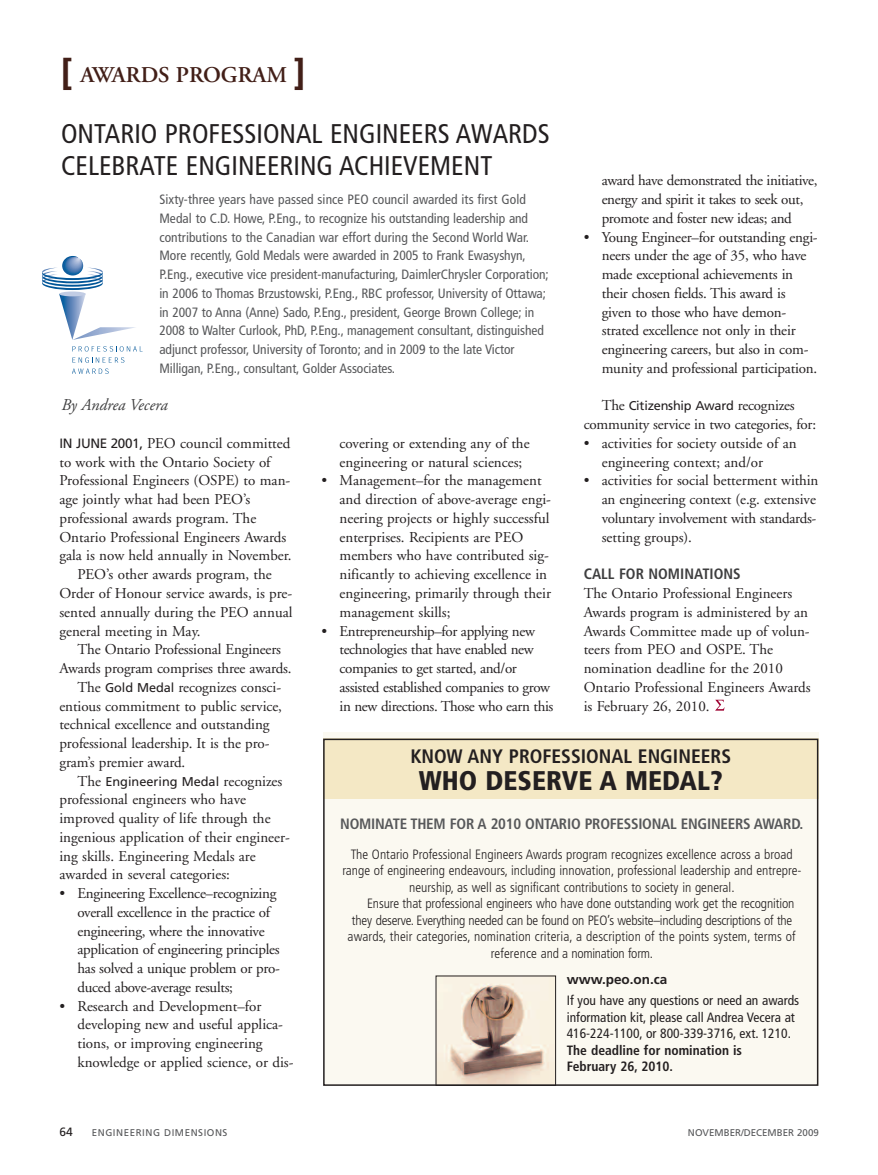
<style>
.page{position:relative;width:878px;height:1175px;background:#fff}
.page>*{position:absolute;margin:0;border:0;box-sizing:border-box;transform-origin:0 0}
.t1{font:condensed 27px/32.4px "Frutiger";color:#231f20}
.t2{font:900 condensed 27px "Frutiger";color:#231f20}
.t3{font:600 22.5px "Adobe Garamond";color:#421f18}
.t4{font:700 condensed 19.5px "Frutiger";color:#231f20}
.t5{font:italic 16.5px "Adobe Garamond";color:#3e3e3f}
.t6{font:15px/18.8px "Adobe Garamond";letter-spacing:-.005em;color:#231f20}
.t7{font:15px/18.8px "Adobe Garamond";letter-spacing:-.025em;color:#231f20}
.t8{font:700 condensed 15px "Frutiger";letter-spacing:-.015em;color:#57585a}
.t9{font:700 condensed 15px "Frutiger";color:#3e3e3f}
.t10{font:condensed 13.5px/18.8px "Frutiger";letter-spacing:-.005em;color:#57585a}
.t11{font:300 condensed 13.5px "Frutiger";color:#231f20}
.t12{font:condensed 13.5px/16.5px "Frutiger";color:#231f20}
.t13{font:300 condensed 13.5px "Frutiger";letter-spacing:-.02em;color:#231f20}
.t14{font:700 condensed 13.5px/16.5px "Frutiger";color:#231f20}
.t15{font:700 13.5px "Frutiger";color:#231f20}
.t16{font:12.75px "Frutiger";letter-spacing:-.01em;color:#231f20}
.t17{font:12px "Frutiger";color:#231f20}
.t18{font:9.75px "Frutiger";letter-spacing:.055em;color:#57585a}
.t19{font:9.75px "Frutiger";color:#57585a}
.s1{font-family:"Frutiger";font-weight:700;font-size:36px}
.s2{font-family:"Adobe Garamond";font-size:15px}
.s3{font-family:"Frutiger";font-size:13.5px}
.s4{font-family:"Frutiger";font-size:12.75px}
</style>
<div class="page">
<svg style="left:62px;top:256px;width:21px;height:19px"></svg>
<svg style="left:42px;top:267px;width:93px;height:73px"></svg>
<svg style="left:72px;top:346px;width:69px;height:5px"></svg>
<svg style="left:72px;top:357px;width:52px;height:17px"></svg>
<div style="left:323px;top:732px;width:495px;height:353px;background:#fbf9f1"></div>
<div style="left:323px;top:738px;width:495px;height:61px;background:#f4e8c5"></div>
<img style="left:437px;top:977px;width:117px;height:105px">
<div style="left:435px;top:975px;width:121px;height:110px;border:1px solid #231f20"></div>
<div style="left:323px;top:738px;width:495px;height:347px;border:2px solid #231f20"></div>
<svg style="left:715px;top:699px;width:9px;height:11px"></svg>
<h2 class="t3" style="left:61px;top:66px;width:246px"><span class="s1">[</span> AWARDS PROGRAM <span class="s1">]</span></h2>
<h1 class="t1" style="left:61px;top:119px;width:490px">ONTARIO PROFESSIONAL ENGINEERS AWARDS<br>CELEBRATE ENGINEERING ACHIEVEMENT</h1>
<p class="t10" style="left:159px;top:191px;width:391px">Sixty-three years have passed since PEO council awarded its first Gold Medal to C.D. Howe, P.Eng., to recognize his outstanding leadership and contributions to the Canadian war effort during the Second World War.<br>More recently, Gold Medals were awarded in 2005 to Frank Ewasyshyn, P.Eng., executive vice president-manufacturing, DaimlerChrysler Corporation; in 2006 to Thomas Brzustowski, P.Eng., RBC professor, University of Ottawa; in 2007 to Anna (Anne) Sado, P.Eng., president, George Brown College; in 2008 to Walter Curlook, PhD, P.Eng., management consultant, distinguished adjunct professor, University of Toronto; and in 2009 to the late Victor Milligan, P.Eng., consultant, Golder Associates.</p>
<p class="t7" style="left:601px;top:172px;width:217px">award have demonstrated the initiative, energy and spirit it takes to seek out, promote and foster new ideas; and</p>
<p class="t6" style="left:601px;top:229px;width:217px;text-indent:-18px">• Young Engineer–for outstanding engi&shy;neers under the age of 35, who have made exceptional achievements in their chosen fields. This award is given to those who have demon&shy;strated excellence not only in their engineering careers, but also in com&shy;munity and professional participation.</p>
<p class="t16" style="left:601px;top:401px;width:194px"><span class="s2">The</span> Citizenship Award <span class="s2">recognizes</span></p>
<p class="t6" style="left:583px;top:416px;width:234px">community service in two categories, for:</p>
<p class="t6" style="left:601px;top:435px;width:196px;text-indent:-18px">• activities for society outside of an engineering context; and/or</p>
<p class="t6" style="left:601px;top:472px;width:218px;text-indent:-18px">• activities for social betterment within an engineering context (e.g. extensive voluntary involvement with standards&shy;setting groups).</p>
<p class="t9" style="left:583px;top:568px;width:158px">CALL FOR NOMINATIONS</p>
<p class="t6" style="left:583px;top:585px;width:228px">The Ontario Professional Engineers<br>Awards program is administered by an<br>Awards Committee made up of volun&shy;teers from PEO and OSPE. The nomination deadline for the 2010<br>Ontario Professional Engineers Awards is February 26, 2010.</p>
<p class="t5" style="left:62px;top:398px;width:108px">By Andrea Vecera</p>
<p class="t6" style="left:59px;top:435px;width:232px"><span class="s3">IN JUNE 2001,</span> PEO council committed</p>
<p class="t6" style="left:59px;top:454px;width:213px">to work with the Ontario Society of</p>
<p class="t6" style="left:59px;top:472px;width:232px">Professional Engineers (OSPE) to man-</p>
<p class="t6" style="left:59px;top:491px;width:192px">age jointly what had been PEO’s</p>
<p class="t6" style="left:59px;top:510px;width:198px">professional awards program. The</p>
<p class="t6" style="left:59px;top:529px;width:228px">Ontario Professional Engineers Awards</p>
<p class="t6" style="left:59px;top:547px;width:234px">gala is now held annually in November.</p>
<p class="t6" style="left:77px;top:566px;width:196px">PEO’s other awards program, the</p>
<p class="t6" style="left:59px;top:585px;width:234px">Order of Honour service awards, is pre-</p>
<p class="t6" style="left:59px;top:604px;width:234px">sented annually during the PEO annual</p>
<p class="t6" style="left:59px;top:622px;width:143px">general meeting in May.</p>
<p class="t6" style="left:77px;top:641px;width:205px">The Ontario Professional Engineers</p>
<p class="t6" style="left:59px;top:660px;width:234px">Awards program comprises three awards.</p>
<p class="t6" style="left:77px;top:679px;width:205px">The <span class="s4">Gold Medal</span> recognizes consci-</p>
<p class="t6" style="left:59px;top:697px;width:224px">entious commitment to public service,</p>
<p class="t6" style="left:59px;top:716px;width:212px">technical excellence and outstanding</p>
<p class="t6" style="left:59px;top:735px;width:211px">professional leadership. It is the pro-</p>
<p class="t6" style="left:59px;top:754px;width:127px">gram’s premier award.</p>
<p class="t16" style="left:77px;top:776px;width:206px"><span class="s2">The</span> Engineering Medal <span class="s2">recognizes</span></p>
<p class="t6" style="left:59px;top:791px;width:232px">professional engineers who have improved quality of life through the ingenious application of their engineer&shy;ing skills. Engineering Medals are awarded in several categories:</p>
<p class="t6" style="left:77px;top:885px;width:204px;text-indent:-18px">• Engineering Excellence–recognizing overall excellence in the practice of engineering, where the innovative application of engineering principles has solved a unique problem or pro&shy;duced above-average results;</p>
<p class="t6" style="left:77px;top:997px;width:217px;text-indent:-18px">• Research and Development–for developing new and useful applica&shy;tions, or improving engineering knowledge or applied science, or dis-</p>
<p class="t6" style="left:339px;top:435px;width:191px">covering or extending any of the engineering or natural sciences;</p>
<p class="t6" style="left:339px;top:472px;width:213px;text-indent:-18px">• Management–for the management and direction of above-average engi&shy;neering projects or highly successful enterprises. Recipients are PEO members who have contributed sig&shy;nificantly to achieving excellence in engineering, primarily through their management skills;</p>
<p class="t7" style="left:339px;top:622px;width:215px;text-indent:-18px">• Entrepreneurship–for applying new technologies that have enabled new companies to get started, and/or assisted established companies to grow in new directions. Those who earn this</p>
<h3 class="t4" style="left:410px;top:748px;width:322px">KNOW ANY PROFESSIONAL ENGINEERS</h3>
<h1 class="t2" style="left:419px;top:769px;width:305px">WHO DESERVE A MEDAL?</h1>
<p class="t8" style="left:340px;top:817px;width:464px">NOMINATE THEM FOR A 2010 ONTARIO PROFESSIONAL ENGINEERS AWARD.</p>
<p class="t11" style="left:351px;top:848px;width:443px">The Ontario Professional Engineers Awards program recognizes excellence across a broad</p>
<p class="t11" style="left:342px;top:865px;width:460px">range of engineering endeavours, including innovation, professional leadership and entrepre-</p>
<p class="t11" style="left:409px;top:881px;width:327px">neurship, as well as significant contributions to society in general.</p>
<p class="t11" style="left:367px;top:898px;width:429px">Ensure that professional engineers who have done outstanding work get the recognition</p>
<p class="t13" style="left:352px;top:914px;width:442px">they deserve. Everything needed can be found on PEO’s website–including descriptions of the</p>
<p class="t11" style="left:347px;top:931px;width:449px">awards, their categories, nomination criteria, a description of the points system, terms of</p>
<p class="t13" style="left:490px;top:947px;width:164px">reference and a nomination form.</p>
<p class="t15" style="left:566px;top:973px;width:102px">www.peo.on.ca</p>
<p class="t12" style="left:566px;top:993px;width:234px">If you have any questions or need an awards information kit, please call Andrea Vecera at<br>416-224-1100, or 800-339-3716, ext. 1210.</p>
<p class="t14" style="left:566px;top:1042px;width:177px">The deadline for nomination is<br>February 26, 2010.</p>
<p class="t17" style="left:59px;top:1126px;width:15px">64</p>
<p class="t18" style="left:92px;top:1128px;width:137px">ENGINEERING DIMENSIONS</p>
<p class="t19" style="left:688px;top:1128px;width:132px">NOVEMBER/DECEMBER 2009</p>
</div>
